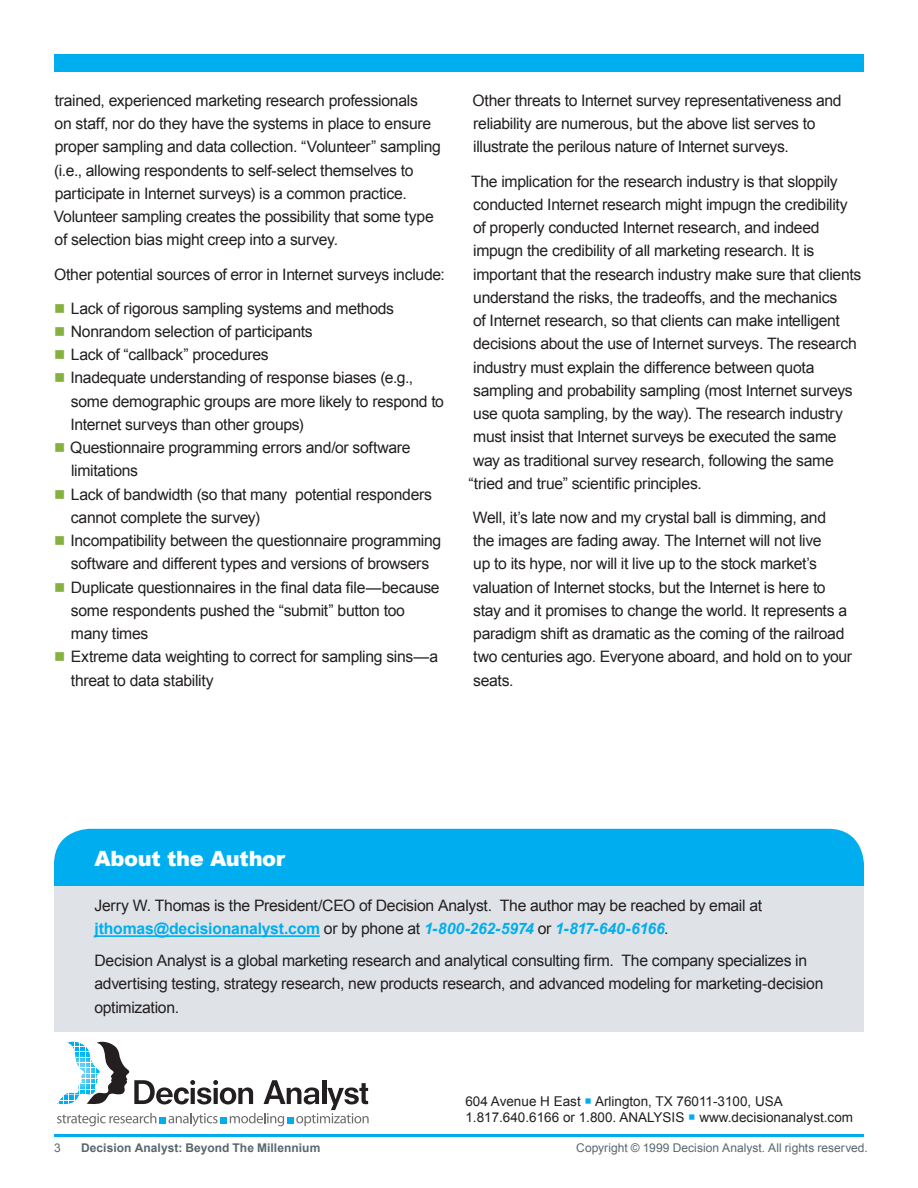
<style>
.page{position:relative;width:918px;height:1188px;background:#fff}
.page>*{position:absolute;margin:0;border:0;box-sizing:border-box;transform-origin:0 0}
.t1{font:900 21px "Arial";letter-spacing:-.015em;color:#fff}
.Paragraph_Style_1{font:15.75px/23.2px "Arial";letter-spacing:-.02em;color:#231f20}
.t2{font:13.5px/16.2px "Arial";color:#231f20}
.t3{font:12px "Arial";letter-spacing:.005em;color:#58676e}
.t4{font:700 12px "Arial";letter-spacing:.005em;color:#58676e}
.s1{font-weight:700;color:#00aeef}
.s2{font-weight:700;font-style:italic;color:#00aeef}
.s3{color:#00aeef}
</style>
<div class="page">
<hr style="left:54px;top:1134px;width:810px;height:3px;background:#00aeef">
<div style="left:54px;top:54px;width:810px;height:18px;background:#00aeef"></div>
<div style="left:54px;top:829px;width:810px;height:103px;background:#00aeef;border-radius:36px"></div>
<div style="left:54px;top:886px;width:810px;height:146px;background:#dfe3e7"></div>
<hr style="left:94px;top:935px;width:226px;height:2px;background:#00aeef">
<svg style="left:57px;top:1042px;width:312px;height:84px"></svg>
<p class="Paragraph_Style_1" style="left:54px;top:89px;width:389px">trained, experienced marketing research professionals<br>on staff, nor do they have the systems in place to ensure proper sampling and data collection. “Volunteer” sampling (i.e., allowing respondents to self-select themselves to participate in Internet surveys) is a common practice.<br>Volunteer sampling creates the possibility that some type of selection bias might creep into a survey.</p>
<p class="Paragraph_Style_1" style="left:54px;top:263px;width:392px">Other potential sources of error in Internet surveys include:</p>
<p class="Paragraph_Style_1" style="left:71px;top:297px;width:325px">Lack of rigorous sampling systems and methods</p>
<p class="Paragraph_Style_1" style="left:71px;top:320px;width:243px">Nonrandom selection of participants</p>
<p class="Paragraph_Style_1" style="left:71px;top:343px;width:199px">Lack of “callback” procedures</p>
<p class="Paragraph_Style_1" style="left:71px;top:366px;width:375px">Inadequate understanding of response biases (e.g., some demographic groups are more likely to respond to<br>Internet surveys than other groups)</p>
<p class="Paragraph_Style_1" style="left:70px;top:436px;width:342px">Questionnaire programming errors and/or software limitations</p>
<p class="Paragraph_Style_1" style="left:71px;top:483px;width:363px">Lack of bandwidth (so that many potential responders cannot complete the survey)</p>
<p class="Paragraph_Style_1" style="left:71px;top:529px;width:372px">Incompatibility between the questionnaire programming software and different types and versions of browsers</p>
<p class="Paragraph_Style_1" style="left:71px;top:576px;width:370px">Duplicate questionnaires in the final data file—because some respondents pushed the “submit” button too many times</p>
<p class="Paragraph_Style_1" style="left:71px;top:645px;width:369px">Extreme data weighting to correct for sampling sins—a threat to data stability</p>
<p class="Paragraph_Style_1" style="left:473px;top:89px;width:371px">Other threats to Internet survey representativeness and reliability are numerous, but the above list serves to illustrate the perilous nature of Internet surveys.</p>
<p class="Paragraph_Style_1" style="left:471px;top:170px;width:368px">The implication for the research industry is that sloppily</p>
<p class="Paragraph_Style_1" style="left:473px;top:193px;width:376px">conducted Internet research might impugn the credibility</p>
<p class="Paragraph_Style_1" style="left:473px;top:216px;width:348px">of properly conducted Internet research, and indeed</p>
<p class="Paragraph_Style_1" style="left:473px;top:239px;width:343px">impugn the credibility of all marketing research. It is</p>
<p class="Paragraph_Style_1" style="left:473px;top:263px;width:390px">important that the research industry make sure that clients</p>
<p class="Paragraph_Style_1" style="left:473px;top:286px;width:366px">understand the risks, the tradeoffs, and the mechanics</p>
<p class="Paragraph_Style_1" style="left:473px;top:309px;width:368px">of Internet research, so that clients can make intelligent</p>
<p class="Paragraph_Style_1" style="left:473px;top:332px;width:385px">decisions about the use of Internet surveys. The research</p>
<p class="Paragraph_Style_1" style="left:473px;top:356px;width:343px">industry must explain the difference between quota</p>
<p class="Paragraph_Style_1" style="left:473px;top:379px;width:381px">sampling and probability sampling (most Internet surveys</p>
<p class="Paragraph_Style_1" style="left:473px;top:402px;width:371px">use quota sampling, by the way). The research industry</p>
<p class="Paragraph_Style_1" style="left:473px;top:425px;width:365px">must insist that Internet surveys be executed the same</p>
<p class="Paragraph_Style_1" style="left:473px;top:449px;width:362px">way as traditional survey research, following the same</p>
<p class="Paragraph_Style_1" style="left:468px;top:472px;width:235px">“tried and true” scientific principles.</p>
<p class="Paragraph_Style_1" style="left:473px;top:506px;width:381px">Well, it’s late now and my crystal ball is dimming, and<br>the images are fading away. The Internet will not live<br>up to its hype, nor will it live up to the stock market’s valuation of Internet stocks, but the Internet is here to stay and it promises to change the world. It represents a paradigm shift as dramatic as the coming of the railroad two centuries ago. Everyone aboard, and hold on to your seats.</p>
<h1 class="t1" style="left:94px;top:843px;width:192px">About the Author</h1>
<p class="Paragraph_Style_1" style="left:94px;top:894px;width:669px">Jerry W. Thomas is the President/CEO of Decision Analyst. The author may be reached by email at <span class="s1">jthomas@decisionanalyst.com</span> or by phone at <span class="s2">1-800-262-5974</span> or <span class="s2">1-817-640-6166</span>.</p>
<p class="Paragraph_Style_1" style="left:94px;top:949px;width:730px">Decision Analyst is a global marketing research and analytical consulting firm. The company specializes in advertising testing, strategy research, new products research, and advanced modeling for marketing-decision optimization.</p>
<p class="t2" style="left:465px;top:1093px;width:389px">604 Avenue H East <span class="s3">○</span> Arlington, TX 76011-3100, USA<br>1.817.640.6166 or 1.800. ANALYSIS <span class="s3">○</span> www.decisionanalyst.com</p>
<p class="t3" style="left:54px;top:1140px;width:8px">3</p>
<p class="t4" style="left:81px;top:1140px;width:241px">Decision Analyst: Beyond The Millennium</p>
<p class="t3" style="left:576px;top:1140px;width:293px">Copyright © 1999 Decision Analyst. All rights reserved.</p>
</div>
